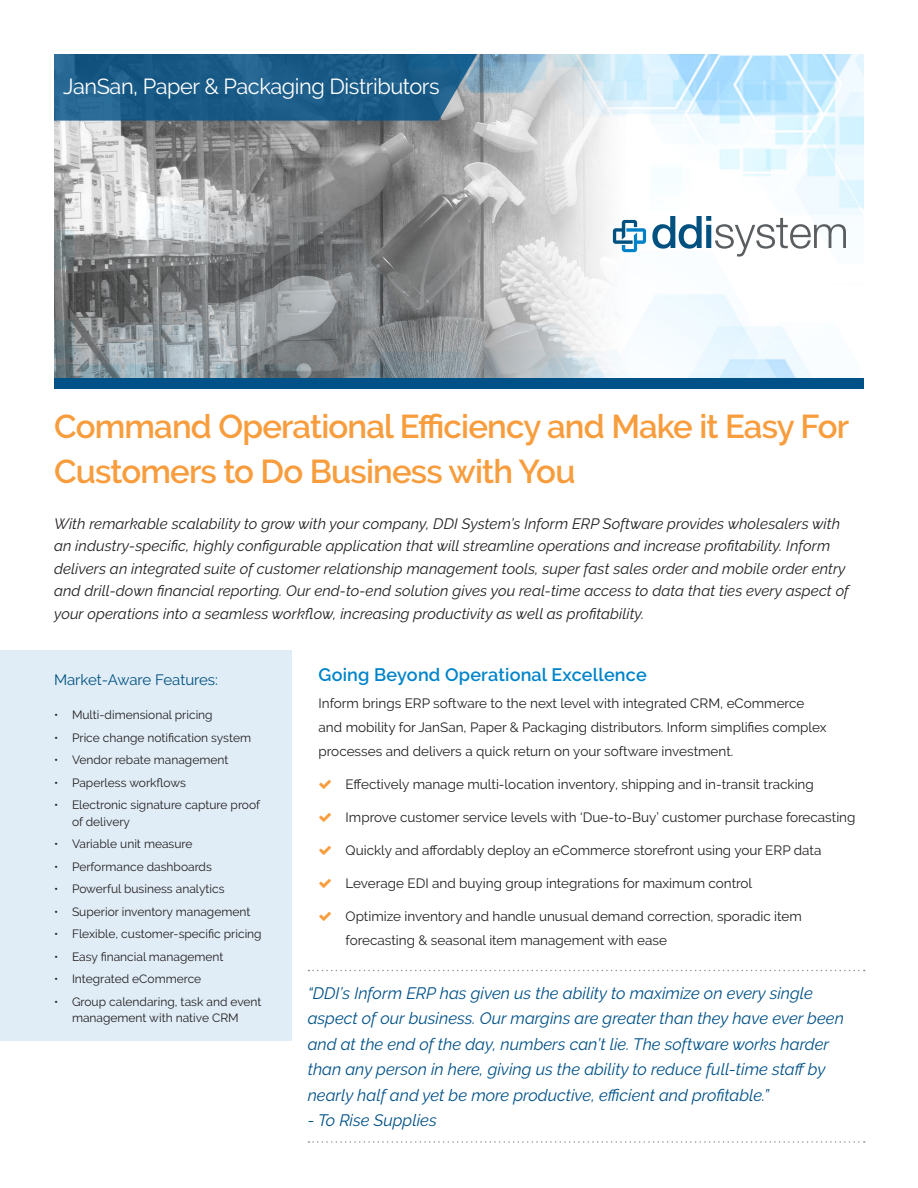
<style>
.page{position:relative;width:918px;height:1188px;background:#fff}
.page>*{position:absolute;margin:0;border:0;box-sizing:border-box;transform-origin:0 0}
.t1{font:600 33px/45px "Raleway";letter-spacing:-.025em;color:#f89d3d}
.t2{font:21.75px "Raleway";letter-spacing:-.02em;color:#fff}
.t3{font:600 18px "Raleway";letter-spacing:.01em;color:#0084c9}
.t4{font:italic 16.5px/25.5px "Raleway";color:#005187}
.t5{font:italic 15px/22.5px "Raleway";letter-spacing:.005em;color:#231f20}
.t6{font:15px "Raleway";letter-spacing:-.005em;color:#00517f}
.t7{font:13.5px/24px "Raleway";color:#231f20}
.t8{font:12px/16.5px "Raleway";color:#231f20}
</style>
<div class="page">
<div style="left:0;top:651px;width:291px;height:390px;background:#e0edf7"></div>
<img style="left:54px;top:54px;width:810px;height:324px">
<svg style="left:652px;top:216px;width:194px;height:41px"></svg>
<svg style="left:613px;top:220px;width:33px;height:32px"></svg>
<div style="left:54px;top:378px;width:810px;height:10px;background:#005187"></div>
<svg style="left:54px;top:54px;width:423px;height:67px;background:#21608a"></svg>
<svg style="left:308px;top:970px;width:557px;height:1px"></svg>
<svg style="left:308px;top:1141px;width:557px;height:2px"></svg>
<p class="t2" style="left:63px;top:74px;width:378px">JanSan, Paper &amp; Packaging Distributors</p>
<p class="t1" style="left:54px;top:404px;width:797px">Command Operational Efficiency and Make it Easy For<br>Customers to Do Business with You</p>
<p class="t5" style="left:54px;top:512px;width:797px">With remarkable scalability to grow with your company, DDI System’s Inform ERP Software provides wholesalers with an industry-specific, highly configurable application that will streamline operations and increase profitability. Inform delivers an integrated suite of customer relationship management tools, super fast sales order and mobile order entry and drill-down financial reporting. Our end-to-end solution gives you real-time access to data that ties every aspect of your operations into a seamless workflow, increasing productivity as well as profitability.</p>
<p class="t6" style="left:54px;top:671px;width:166px">Market-Aware Features:</p>
<p class="t8" style="left:54px;top:707px;width:160px">• Multi-dimensional pricing</p>
<p class="t8" style="left:54px;top:729px;width:199px">• Price change notification system</p>
<p class="t8" style="left:54px;top:752px;width:176px">• Vendor rebate management</p>
<p class="t8" style="left:54px;top:774px;width:133px">• Paperless workflows</p>
<p class="t8" style="left:72px;top:797px;width:190px;text-indent:-18px">• Electronic signature capture proof of delivery</p>
<p class="t8" style="left:54px;top:836px;width:140px">• Variable unit measure</p>
<p class="t8" style="left:54px;top:858px;width:159px">• Performance dashboards</p>
<p class="t8" style="left:54px;top:881px;width:172px">• Powerful business analytics</p>
<p class="t8" style="left:54px;top:903px;width:198px">• Superior inventory management</p>
<p class="t8" style="left:54px;top:926px;width:209px">• Flexible, customer-specific pricing</p>
<p class="t8" style="left:54px;top:948px;width:171px">• Easy financial management</p>
<p class="t8" style="left:54px;top:971px;width:149px">• Integrated eCommerce</p>
<p class="t8" style="left:54px;top:993px;width:209px;text-align:center">• Group calendaring, task and event management with native CRM</p>
<p class="t3" style="left:319px;top:664px;width:330px">Going Beyond Operational Excellence</p>
<p class="t7" style="left:319px;top:691px;width:510px">Inform brings ERP software to the next level with integrated CRM, eCommerce and mobility for JanSan, Paper &amp; Packaging distributors. Inform simplifies complex processes and delivers a quick return on your software investment.</p>
<p class="t7" style="left:346px;top:772px;width:470px">Effectively manage multi-location inventory, shipping and in-transit tracking</p>
<p class="t7" style="left:346px;top:805px;width:511px">Improve customer service levels with ‘Due-to-Buy’ customer purchase forecasting</p>
<p class="t7" style="left:346px;top:838px;width:477px">Quickly and affordably deploy an eCommerce storefront using your ERP data</p>
<p class="t7" style="left:346px;top:871px;width:408px">Leverage EDI and buying group integrations for maximum control</p>
<p class="t7" style="left:346px;top:904px;width:458px">Optimize inventory and handle unusual demand correction, sporadic item forecasting &amp; seasonal item management with ease</p>
<p class="t4" style="left:308px;top:980px;width:538px">“DDI’s Inform ERP has given us the ability to maximize on every single aspect of our business. Our margins are greater than they have ever been and at the end of the day, numbers can’t lie. The software works harder than any person in here, giving us the ability to reduce full-time staff by nearly half and yet be more productive, efficient and profitable.”</p>
<p class="t4" style="left:308px;top:1108px;width:131px">- To Rise Supplies</p>
</div>
